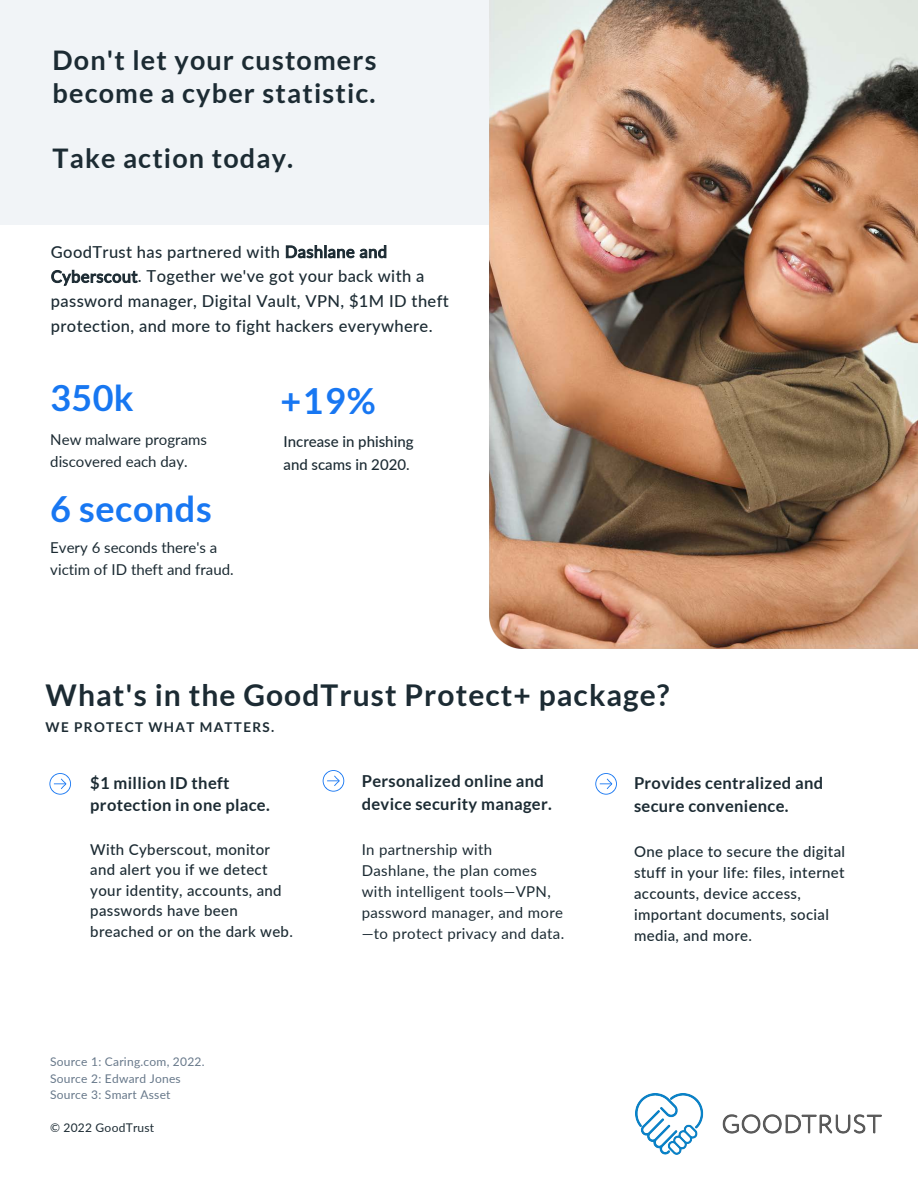
<style>
.page{position:relative;width:918px;height:1188px;background:#fff}
.page>*{position:absolute;margin:0;border:0;box-sizing:border-box;transform-origin:0 0}
.t1{font:700 36px "Lato";letter-spacing:.015em;color:#1877f2}
.t2{font:700 36px "Lato";color:#1777f1}
.t3{font:700 30px "Lato";letter-spacing:.035em;color:#1c2b33}
.t4{font:700 27px/32.4px "Lato";letter-spacing:.045em;color:#1c2b33}
.t5{font:500 16.5px/24.8px "Lato";letter-spacing:.02em;color:#1c2b33}
.t6{font:700 16.5px/23.1px "Lato";letter-spacing:.02em;color:#1c2b33}
.t7{font:500 15px/20.5px "Lato";letter-spacing:.02em;color:#1c2b33}
.t8{font:15px/21px "Lato";letter-spacing:.02em;color:#1c2b33}
.t9{font:15px/22.5px "Lato";color:#1c2b33}
.t10{font:500 15px/22.5px "Lato";color:#1c2b33}
.t11{font:700 13.5px "Lato";letter-spacing:.1em;color:#1c2b33}
.t12{font:12px/16.5px "Lato";letter-spacing:.02em;color:#67788a}
.t13{font:12px "Lato";letter-spacing:.02em;color:#1c2b33}
.s1{font-style:inherit}
</style>
<div class="page">
<div style="left:0;top:0;width:918px;height:225px;background:#f1f4f7"></div>
<img style="left:636px;top:1094px;width:245px;height:60px">
<svg style="left:49px;top:773px;width:22px;height:22px"></svg>
<svg style="left:323px;top:770px;width:21px;height:22px"></svg>
<svg style="left:595px;top:773px;width:22px;height:22px"></svg>
<img style="left:489px;top:0;width:429px;height:649px">
<h3 class="t4" style="left:53px;top:44px;width:325px">Don't let your customers become <span class="s1">a</span> cyber statistic.</h3>
<h3 class="t4" style="left:53px;top:141px;width:242px">Take action today.</h3>
<p class="t5" style="left:51px;top:239px;width:399px">GoodTrust has partnered with Dashlane and Cyberscout. Together we've got your back with a password manager, Digital Vault, VPN, $1M ID theft protection, and more to fight hackers everywhere.</p>
<h1 class="t2" style="left:50px;top:377px;width:85px">350k</h1>
<p class="t9" style="left:50px;top:428px;width:158px">New malware programs discovered each day.</p>
<h1 class="t1" style="left:50px;top:488px;width:163px">6 seconds</h1>
<p class="t9" style="left:50px;top:535px;width:185px">Every 6 seconds there's a victim of ID theft and fraud.</p>
<h1 class="t1" style="left:280px;top:380px;width:97px">+19%</h1>
<p class="t10" style="left:284px;top:430px;width:131px">Increase in phishing and scams in 2020.</p>
<h2 class="t3" style="left:46px;top:678px;width:625px">What's in the GoodTrust Protect+ package<span class="s1">?</span></h2>
<p class="t11" style="left:46px;top:719px;width:230px">WE PROTECT WHAT MATTERS.</p>
<p class="t6" style="left:90px;top:771px;width:181px;line-height:22.5px">$1 million ID theft protection in one place.</p>
<p class="t7" style="left:90px;top:839px;width:204px">With Cyberscout, monitor and alert you if we detect your identity, accounts, and passwords have been breached or on the dark web.</p>
<p class="t12" style="left:50px;top:1053px;width:156px">Source 1: Caring.com, 2022.<br>Source 2: Edward Jones<br>Source 3: Smart Asset</p>
<p class="t13" style="left:50px;top:1119px;width:106px">© 2022 GoodTrust</p>
<p class="t6" style="left:362px;top:769px;width:192px">Personalized online and device security manager.</p>
<p class="t8" style="left:362px;top:838px;width:204px">In partnership with<br>Dashlane, the plan comes with intelligent tools—VPN, password manager, and more —to protect privacy and data.</p>
<p class="t6" style="left:634px;top:771px;width:191px">Provides centralized and secure convenience.</p>
<p class="t7" style="left:634px;top:840px;width:213px;line-height:21px">One place to secure the digital stuff in your life: files, internet accounts, device access, important documents, social media, and more.</p>
</div>
